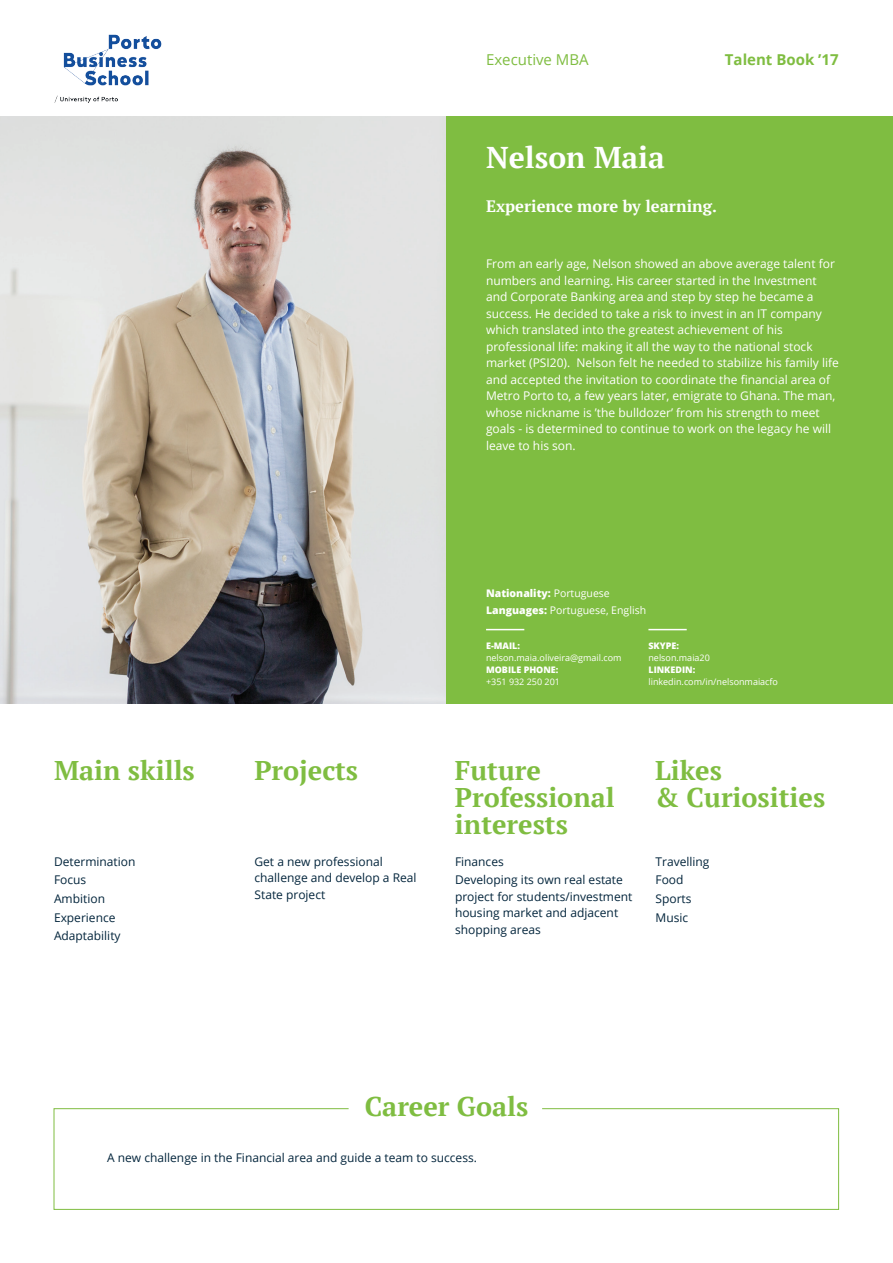
<style>
.page{position:relative;width:893px;height:1263px;background:#fff}
.page>*{position:absolute;margin:0;border:0;box-sizing:border-box;transform-origin:0 0}
.t1{font:700 30px "PT Serif";color:#fff}
.t2{font:700 27px/27px "PT Serif";color:#7fbd41}
.t3{font:700 16.5px "PT Serif";color:#fff}
.t4{font:700 15px "Open Sans";color:#7fbd41}
.t5{font:15px "Open Sans";color:#7fbd41}
.t6{font:12px/16.5px "Open Sans";color:#fff}
.t7{font:12px/18.6px "Open Sans";color:#03253c}
.t8{font:10.5px/16.5px "Open Sans";color:#fff}
.t9{font:9px "Open Sans";color:#fff}
.t10{font:800 9px "Open Sans";color:#fff}
.s1{font-weight:800}
</style>
<div class="page">
<img style="left:0;top:117px;width:446px;height:587px">
<div style="left:446px;top:117px;width:447px;height:587px;background:#7fbd41"></div>
<hr style="left:486px;top:629px;width:38px;height:1px;background:#fff">
<hr style="left:648px;top:629px;width:39px;height:1px;background:#fff">
<svg style="left:53px;top:1108px;width:786px;height:102px"></svg>
<img style="left:54px;top:34px;width:108px;height:69px">
<p class="t5" style="left:486px;top:49px;width:104px">Executive MBA</p>
<p class="t4" style="left:725px;top:49px;width:115px">Talent Book ’17</p>
<h1 class="t1" style="left:486px;top:137px;width:180px">Nelson Maia</h1>
<h3 class="t3" style="left:486px;top:195px;width:232px">Experience more by learning.</h3>
<p class="t6" style="left:486px;top:255px;width:354px">From an early age, Nelson showed an above average talent for numbers and learning. His career started in the Investment and Corporate Banking area and step by step he became a success. He decided to take a risk to invest in an IT company which translated into the greatest achievement of his professional life: making it all the way to the national stock market (PSI20). Nelson felt he needed to stabilize his family life and accepted the invitation to coordinate the financial area of Metro Porto to, a few years later, emigrate to Ghana. The man, whose nickname is ’the bulldozer’ from his strength to meet goals - is determined to continue to work on the legacy he will leave to his son.</p>
<h2 class="t2" style="left:54px;top:756px;width:142px">Main skills</h2>
<h2 class="t2" style="left:254px;top:756px;width:105px">Projects</h2>
<p class="t7" style="left:54px;top:852px;width:83px">Determination<br>Focus<br>Ambition<br>Experience<br>Adaptability</p>
<p class="t7" style="left:254px;top:853px;width:164px;line-height:16.5px">Get a new professional challenge and develop a Real<br>State project</p>
<p class="t8" style="left:486px;top:585px;width:162px"><span class="s1">Nationality:</span> Portuguese<br><span class="s1">Languages:</span> Portuguese, English</p>
<p class="t10" style="left:486px;top:639px;width:36px">E-MAIL:</p>
<p class="t9" style="left:486px;top:651px;width:137px">nelson.maia.oliveira@gmail.com</p>
<p class="t10" style="left:486px;top:663px;width:74px">MOBILE PHONE:</p>
<p class="t9" style="left:486px;top:675px;width:75px">+351 932 250 201</p>
<p class="t10" style="left:648px;top:639px;width:32px">SKYPE:</p>
<p class="t9" style="left:648px;top:651px;width:63px">nelson.maia20</p>
<p class="t10" style="left:648px;top:663px;width:48px">LINKEDIN:</p>
<p class="t9" style="left:648px;top:675px;width:131px">linkedin.com/in/nelsonmaiacfo</p>
<h2 class="t2" style="left:455px;top:756px;width:161px">Future<br>Professional interests</h2>
<p class="t7" style="left:455px;top:852px;width:169px">Finances<br>Developing its own real estate</p>
<p class="t7" style="left:455px;top:888px;width:179px;line-height:16.5px">project for students/investment housing market and adjacent shopping areas</p>
<h2 class="t2" style="left:655px;top:756px;width:172px">Likes<br>&amp; Curiosities</h2>
<p class="t7" style="left:655px;top:852px;width:55px">Travelling<br>Food<br>Sports<br>Music</p>
<h2 class="t2" style="left:365px;top:1092px;width:165px">Career Goals</h2>
<p class="t7" style="left:107px;top:1148px;width:371px">A new challenge in the Financial area and guide a team to success.</p>
</div>
